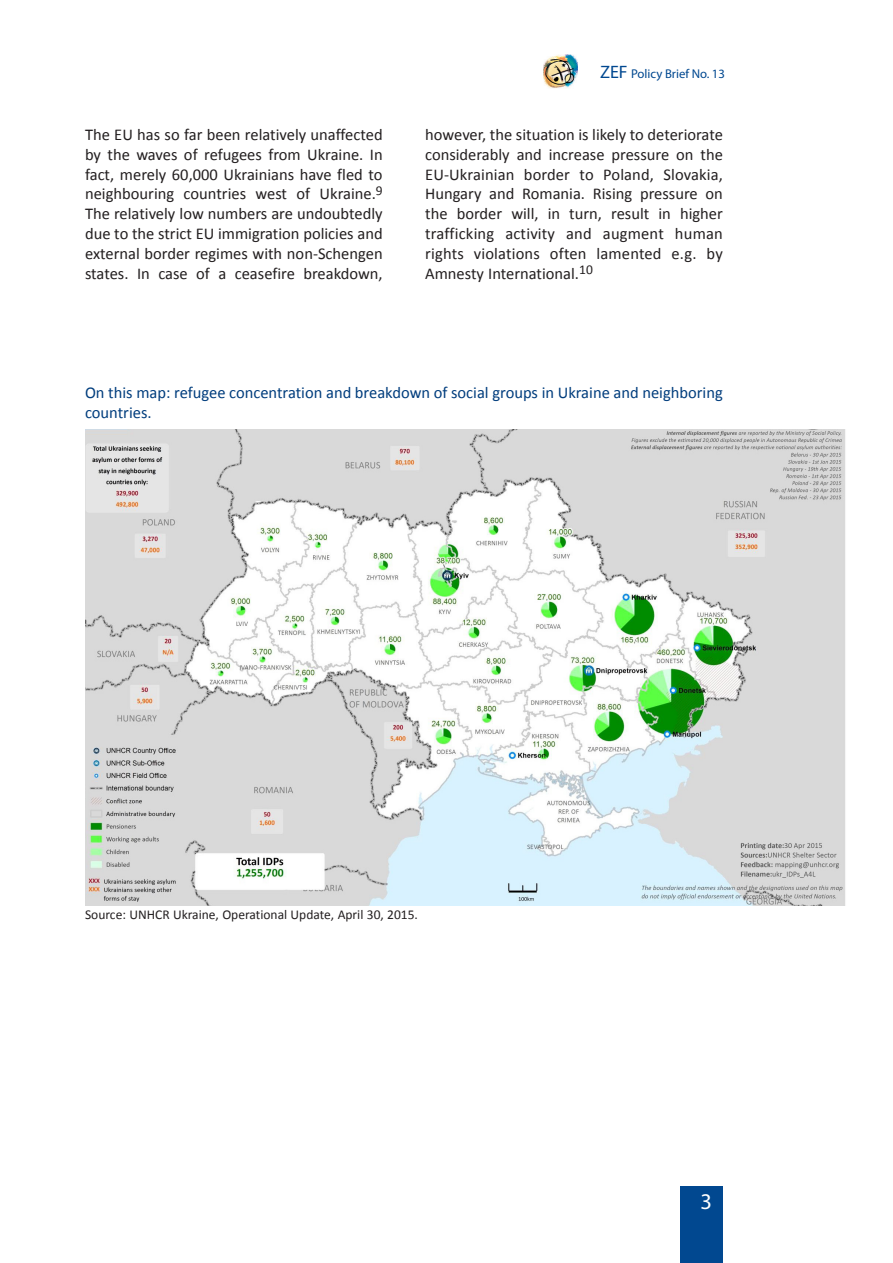
<style>
.page{position:relative;width:893px;height:1263px;background:#fff}
.page>*{position:absolute;margin:0;border:0;box-sizing:border-box;transform-origin:0 0}
.t1{font:22.5px "Myriad Pro";color:#fff}
.Policy_Brief_Bodytex{font:16.5px/19.8px "Calibri";color:#231f20;text-align:justify}
.Policy_Brief_Bodytex-2{font:16.5px/19.8px "Calibri";color:#013d7d}
.Policy_Brief_BU{font:13.5px "Calibri";color:#231f20}
.t2{font:12.75px "Myriad Pro";color:#014890}
.s1{font-size:18px}
</style>
<div class="page">
<div style="left:680px;top:1186px;width:43px;height:77px;background:#014890"></div>
<img style="left:543px;top:54px;width:34px;height:34px">
<img style="left:85px;top:430px;width:760px;height:475px">
<p class="t2" style="left:600px;top:66px;width:126px"><span class="s1">ZEF</span> Policy Brief No. 13</p>
<p class="Policy_Brief_Bodytex" style="left:85px;top:125px;width:299px">The EU has so far been relatively unaffected by the waves of refugees from Ukraine. In fact, merely 60,000 Ukrainians have fled to neighbouring countries west of Ukraine.<sup>9<br></sup>The relatively low numbers are undoubtedly due to the strict EU immigration policies and external border regimes with non-Schengen states. In case of a ceasefire breakdown,</p>
<p class="Policy_Brief_Bodytex" style="left:425px;top:125px;width:299px">however, the situation is likely to deteriorate considerably and increase pressure on the EU-Ukrainian border to Poland, Slovakia, Hungary and Romania. Rising pressure on the border will, in turn, result in higher trafficking activity and augment human rights violations often lamented e.g. by Amnesty International.<sup>10</sup></p>
<p class="Policy_Brief_Bodytex-2" style="left:85px;top:383px;width:639px">On this map: refugee concentration and breakdown of social groups in Ukraine and neighboring countries.</p>
<p class="Policy_Brief_BU" style="left:85px;top:906px;width:334px">Source: UNHCR Ukraine, Operational Update, April 30, 2015.</p>
<p class="t1" style="left:700px;top:1187px;width:13px">3</p>
</div>
